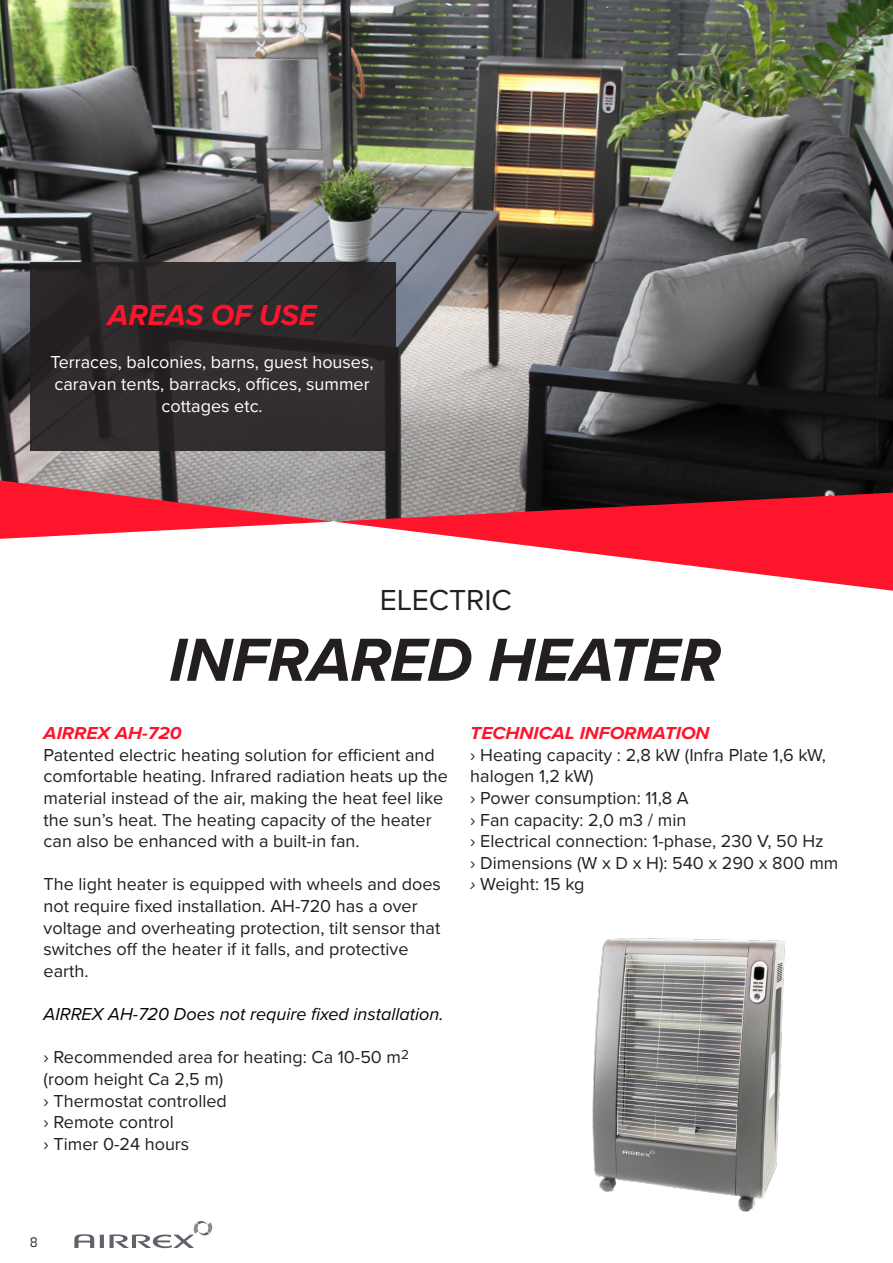
<style>
.page{position:relative;width:893px;height:1263px;background:#fff}
.page>*{position:absolute;margin:0;border:0;box-sizing:border-box;transform-origin:0 0}
.t1{font:italic 700 63px "Proxima Nova";letter-spacing:-.005em;color:#231f20}
.t2{font:italic 700 30px "Proxima Nova";color:#ff152b}
.t3{font:30px "Proxima Nova";color:#231f20}
.t4{font:18px/21.6px "Proxima Nova";color:#231f20}
.t5{font:18px/21.6px "Proxima Nova";color:#fff;text-align:center}
.t6{font:italic 18px "Proxima Nova";color:#040503}
.t7{font:italic 700 18px "Proxima Nova";color:#ff152b;scale:1.06 1}
.t8{font:300 15px "Paralucent Cond";color:#231f20}
.s1{font-style:italic}
</style>
<div class="page">
<svg style="left:74px;top:1221px;width:138px;height:27px"></svg>
<img style="left:0;top:0;width:893px;height:480px">
<img style="left:592px;top:938px;width:193px;height:274px">
<svg style="left:0;top:480px;width:893px;height:111px"></svg>
<div style="left:30px;top:263px;width:366px;height:188px;background:linear-gradient(to right,#2c2829,#2f2c2d)"></div>
<h2 class="t2" style="left:108px;top:293px;width:210px">AREAS OF USE</h2>
<p class="t5" style="left:51px;top:351px;width:324px">Terraces, balconies, barns, guest houses, caravan tents, barracks, offices, summer cottages etc.</p>
<h2 class="t3" style="left:380px;top:577px;width:133px">ELECTRIC</h2>
<h1 class="t1" style="left:169px;top:613px;width:553px">INFRARED HEATER</h1>
<p class="t7" style="left:44px;top:720px;width:132px">AIRREX AH-720</p>
<p class="t4" style="left:44px;top:743px;width:406px">Patented electric heating solution for efficient and comfortable heating. Infrared radiation heats up the material instead of the air, making the heat feel like the sun’s heat. The heating capacity of the heater can also be enhanced with a built-in fan.</p>
<p class="t4" style="left:44px;top:873px;width:399px">The light heater is equipped with wheels and does not require fixed installation. AH-720 has a over voltage and overheating protection, tilt sensor that switches off the heater if it falls, and protective earth.</p>
<p class="t6" style="left:44px;top:1001px;width:401px">AIRREX AH-720 Does not require fixed installation.</p>
<p class="t4" style="left:44px;top:1046px;width:367px">› Recommended area for heating: Ca 10-50 m<sup>2 </sup>(room height Ca 2,5 m)<br>› Thermostat controlled<br>› Remote control<br>› Timer 0-24 hours</p>
<p class="t7" style="left:470px;top:720px;width:227px">TECHNICAL INFORMATION</p>
<p class="t4" style="left:470px;top:743px;width:370px">› Heating capacity : 2,8 kW (Infra Plate 1,6 kW, halogen 1,2 kW)<br>› Power consumption: 11,8 A<br>› Fan capacity: 2,0 m3 / min<br>› Electrical connection: 1-phase, 230 V, 50 Hz<br>› Dimensions (W x D x H): 540 x 290 x 800 mm <span class="s1">›</span> Weight: 15 kg</p>
<p class="t8" style="left:30px;top:1233px;width:9px">8</p>
</div>
